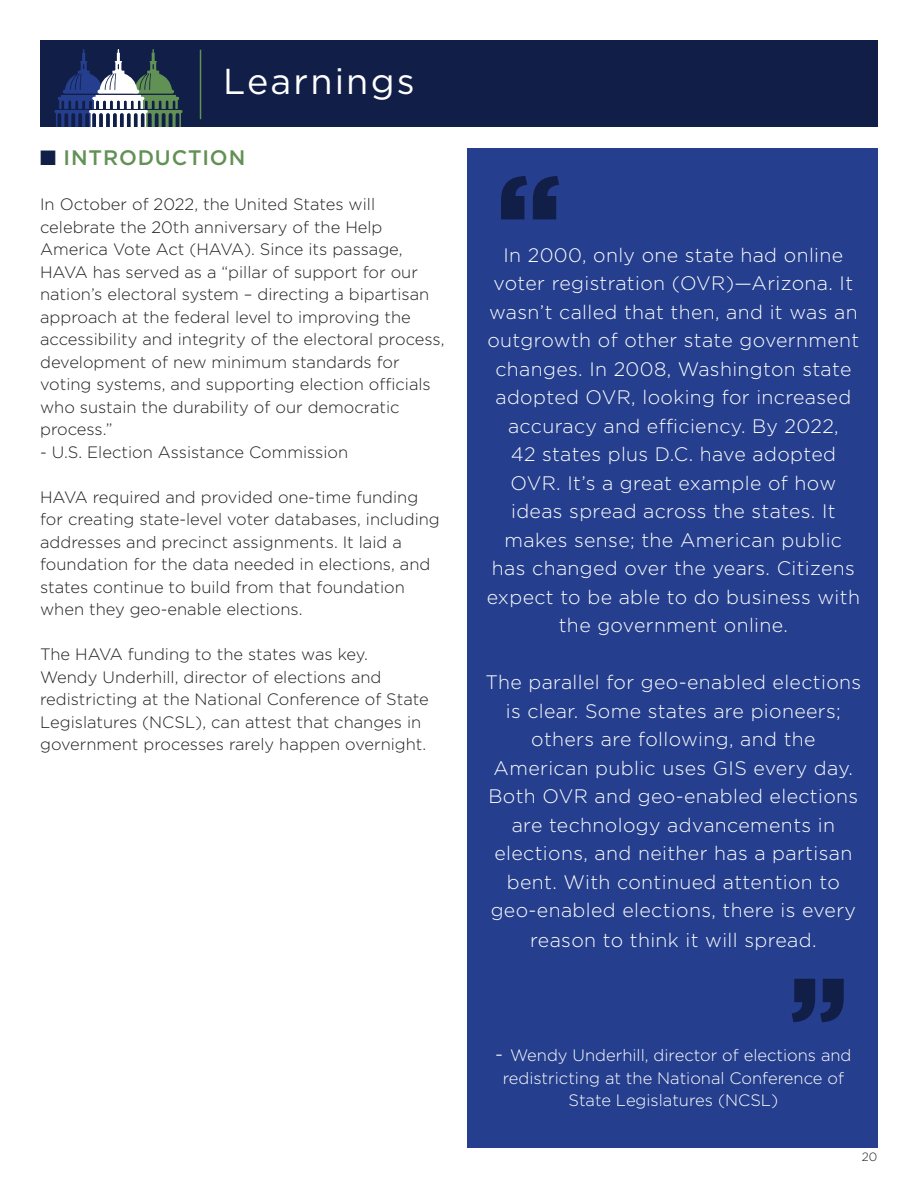
<style>
.page{position:relative;width:918px;height:1188px;background:#fff}
.page>*{position:absolute;margin:0;border:0;box-sizing:border-box;transform-origin:0 0}
.t1{font:36px "Gotham";letter-spacing:.06em;color:#fff}
.t2{font:500 21px "Gotham";letter-spacing:.04em;color:#629155}
.t3{font:300 19.5px/28.5px "Gotham";letter-spacing:.02em;color:#fff;text-align:center}
.t4{font:300 16.5px/22.5px "Gotham";color:#231f20}
.t5{font:300 16.5px/22.5px "Gotham";color:#fff;text-align:center}
.t6{font:300 12px "Gotham";color:#231f20}
.s1{color:#111e47}
.s2{font-size:19.5px}
</style>
<div class="page">
<div style="left:40px;top:40px;width:838px;height:87px;background:#111e47"></div>
<hr style="left:200px;top:50px;width:1px;height:69px;background:#629155">
<svg style="left:54px;top:49px;width:129px;height:78px"></svg>
<div style="left:467px;top:148px;width:411px;height:1000px;background:#253f8e"></div>
<svg style="left:501px;top:176px;width:58px;height:43px"></svg>
<svg style="left:792px;top:979px;width:52px;height:43px"></svg>
<p class="t1" style="left:223px;top:59px;width:193px">Learnings</p>
<p class="t2" style="left:40px;top:146px;width:207px"><span class="s1">■</span> INTRODUCTION</p>
<p class="t4" style="left:40px;top:193px;width:406px">In October of 2022, the United States will celebrate the 20th anniversary of the Help America Vote Act (HAVA). Since its passage, HAVA has served as a “pillar of support for our nation’s electoral system – directing a bipartisan approach at the federal level to improving the accessibility and integrity of the electoral process, development of new minimum standards for voting systems, and supporting election officials who sustain the durability of our democratic process.”</p>
<p class="t4" style="left:40px;top:441px;width:310px">- U.S. Election Assistance Commission</p>
<p class="t4" style="left:40px;top:486px;width:401px">HAVA required and provided one-time funding for creating state-level voter databases, including addresses and precinct assignments. It laid a foundation for the data needed in elections, and states continue to build from that foundation when they geo-enable elections.</p>
<p class="t4" style="left:40px;top:643px;width:329px">The HAVA funding to the states was key.</p>
<p class="t4" style="left:40px;top:666px;width:390px">Wendy Underhill, director of elections and redistricting at the National Conference of State Legislatures (NCSL), can attest that changes in government processes rarely happen overnight.</p>
<p class="t3" style="left:487px;top:240px;width:375px">In 2000, only one state had online voter registration (OVR)—Arizona. It wasn’t called that then, and it was an outgrowth of other state government changes. In 2008, Washington state adopted OVR, looking for increased accuracy and efficiency. By 2022,<br>42 states plus D.C. have adopted OVR. It’s a great example of how ideas spread across the states. It makes sense; the American public has changed over the years. Citizens expect to be able to do business with the government online.</p>
<p class="t3" style="left:485px;top:668px;width:377px">The parallel for geo-enabled elections is clear. Some states are pioneers; others are following, and the American public uses GIS every day.<br>Both OVR and geo-enabled elections are technology advancements in elections, and neither has a partisan bent. With continued attention to geo-enabled elections, there is every reason to think it will spread.</p>
<p class="t5" style="left:495px;top:1044px;width:358px"><span class="s2">-</span> Wendy Underhill, director of elections and redistricting at the National Conference of<br>State Legislatures (NCSL)</p>
<p class="t6" style="left:862px;top:1150px;width:17px">20</p>
</div>
